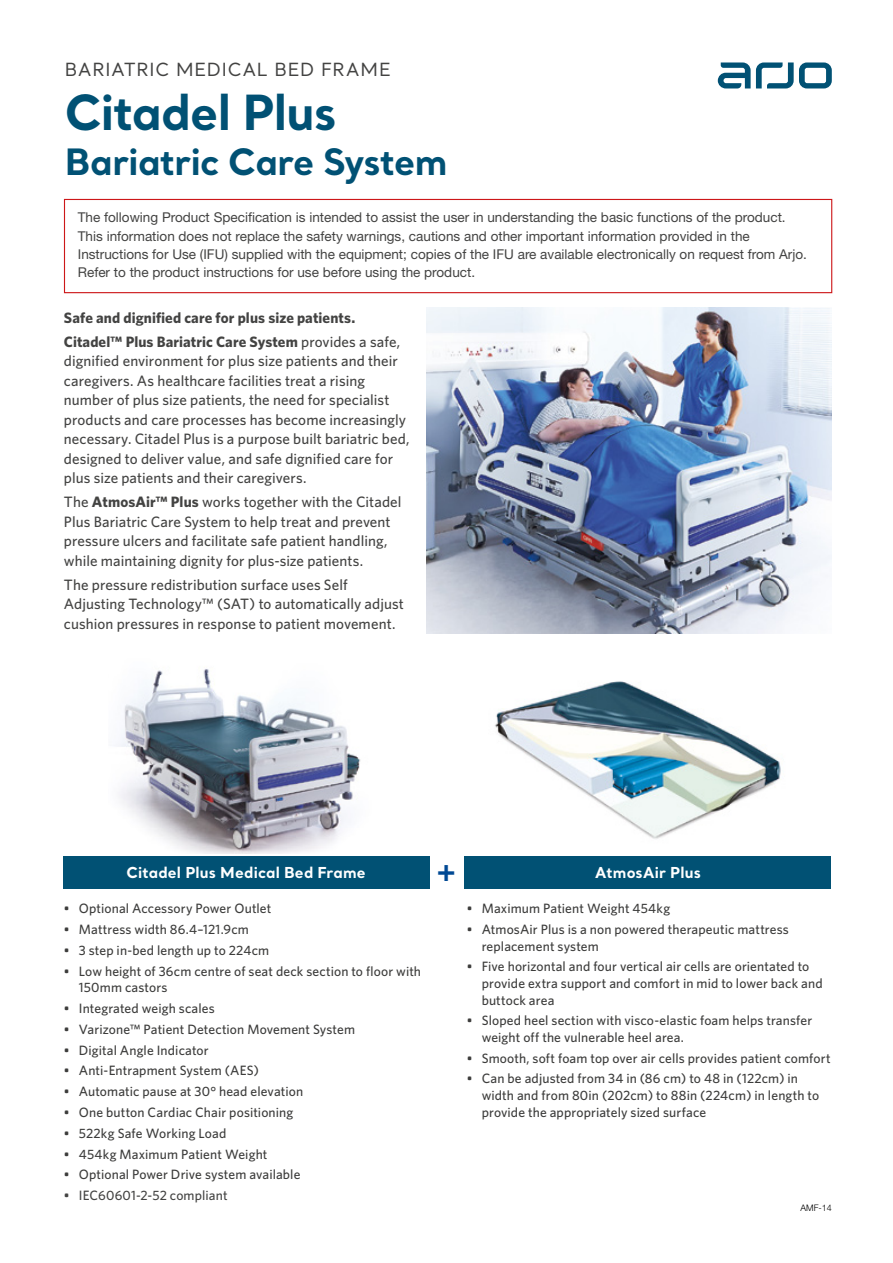
<style>
.page{position:relative;width:893px;height:1263px;background:#fff}
.page>*{position:absolute;margin:0;border:0;box-sizing:border-box;transform-origin:0 0}
.t1{font:700 48.15px "Santral";letter-spacing:-.02em;color:#015174}
.t2{font:700 36.15px "Santral";letter-spacing:-.015em;color:#015174}
.t3{font:700 31.5px "Helvetica Neue LT Std";color:#004994}
.t4{font:18px "Santral";letter-spacing:.04em;color:#434342}
.t5{font:500 15px/19.5px "Whitney HTF";letter-spacing:.005em;color:#434342}
.t6{font:700 15px/23.9px "Whitney HTF";letter-spacing:.005em;color:#434342}
.t7{font:700 15px "Santral";letter-spacing:.01em;color:#fff}
.t8{font:500 13.5px/16.5px "Whitney HTF";letter-spacing:.01em;color:#3c3c3b}
.t9{font:13.5px/18px "Helvetica Neue LT Std";color:#434342}
.t10{font:500 13.5px "Whitney HTF";letter-spacing:.01em;color:#434342}
.t11{font:300 9px "Helvetica Neue LT Std";color:#000}
.s1{font-weight:500}
.s2{font-weight:700}
</style>
<div class="page">
<svg style="left:718px;top:62px;width:114px;height:26px"></svg>
<img style="left:495px;top:681px;width:286px;height:158px">
<img style="left:426px;top:308px;width:405px;height:325px">
<img style="left:118px;top:669px;width:243px;height:185px">
<div style="left:64px;top:199px;width:768px;height:94px;border:1px solid #cd1719"></div>
<div style="left:63px;top:856px;width:366px;height:32px;background:#015174"></div>
<div style="left:465px;top:856px;width:366px;height:32px;background:#015174"></div>
<h3 class="t4" style="left:65px;top:57px;width:327px">BARIATRIC MEDICAL BED FRAME</h3>
<h1 class="t1" style="left:65px;top:79px;width:273px">Citadel Plus</h1>
<h2 class="t2" style="left:65px;top:137px;width:384px">Bariatric Care System</h2>
<p class="t9" style="left:78px;top:208px;width:731px">The following Product Specification is intended to assist the user in understanding the basic functions of the product.<br>This information does not replace the safety warnings, cautions and other important information provided in the Instructions for Use (IFU) supplied with the equipment; copies of the IFU are available electronically on request from Arjo.<br>Refer to the product instructions for use before using the product.</p>
<p class="t6" style="left:64px;top:305px;width:338px">Safe and dignified care for plus size patients.<br>Citadel™ Plus Bariatric Care System <span class="s1">provides a safe,</span></p>
<p class="t5" style="left:64px;top:351px;width:347px">dignified environment for plus size patients and their caregivers. As healthcare facilities treat a rising number of plus size patients, the need for specialist products and care processes has become increasingly necessary. Citadel Plus is a purpose built bariatric bed, designed to deliver value, and safe dignified care for plus size patients and their caregivers.</p>
<p class="t5" style="left:64px;top:492px;width:339px">The <span class="s2">AtmosAir™ Plus</span> works together with the Citadel Plus Bariatric Care System to help treat and prevent pressure ulcers and facilitate safe patient handling, while maintaining dignity for plus-size patients.</p>
<p class="t5" style="left:64px;top:574px;width:341px">The pressure redistribution surface uses Self<br>Adjusting Technology™ (SAT) to automatically adjust cushion pressures in response to patient movement.</p>
<p class="t7" style="left:127px;top:862px;width:241px">Citadel Plus Medical Bed Frame</p>
<h3 class="t3" style="left:437px;top:850px;width:20px">+</h3>
<p class="t7" style="left:595px;top:862px;width:108px">AtmosAir Plus</p>
<p class="t8" style="left:64px;top:900px;width:209px">• Optional Accessory Power Outlet</p>
<p class="t8" style="left:64px;top:921px;width:186px">• Mattress width 86.4–121.9cm</p>
<p class="t8" style="left:64px;top:941px;width:207px">• 3 step in-bed length up to 224cm</p>
<p class="t8" style="left:79px;top:962px;width:344px;text-indent:-15px">• Low height of 36cm centre of seat deck section to floor with<br>150mm castors</p>
<p class="t8" style="left:64px;top:1000px;width:152px">• Integrated weigh scales</p>
<p class="t8" style="left:64px;top:1020px;width:293px">• Varizone™ Patient Detection Movement System</p>
<p class="t8" style="left:64px;top:1041px;width:146px">• Digital Angle Indicator</p>
<p class="t8" style="left:64px;top:1062px;width:197px">• Anti-Entrapment System (AES)</p>
<p class="t8" style="left:64px;top:1083px;width:241px">• Automatic pause at 30° head elevation</p>
<p class="t8" style="left:64px;top:1104px;width:231px">• One button Cardiac Chair positioning</p>
<p class="t8" style="left:64px;top:1124px;width:164px">• 522kg Safe Working Load</p>
<p class="t8" style="left:64px;top:1145px;width:205px">• 454kg Maximum Patient Weight</p>
<p class="t8" style="left:64px;top:1166px;width:238px">• Optional Power Drive system available</p>
<p class="t10" style="left:64px;top:1187px;width:165px">• IEC60601-2-52 compliant</p>
<p class="t8" style="left:467px;top:900px;width:205px">• Maximum Patient Weight 454kg</p>
<p class="t8" style="left:482px;top:921px;width:309px;text-indent:-15px">• AtmosAir Plus is a non powered therapeutic mattress replacement system</p>
<p class="t8" style="left:482px;top:958px;width:342px;text-indent:-15px">• Five horizontal and four vertical air cells are orientated to provide extra support and comfort in mid to lower back and buttock area</p>
<p class="t8" style="left:482px;top:1012px;width:332px;text-indent:-15px">• Sloped heel section with visco-elastic foam helps transfer weight off the vulnerable heel area.</p>
<p class="t8" style="left:467px;top:1049px;width:365px">• Smooth, soft foam top over air cells provides patient comfort</p>
<p class="t8" style="left:482px;top:1070px;width:339px;text-indent:-15px">• Can be adjusted from 34 in (86 cm) to 48 in (122cm) in width and from 80in (202cm) to 88in (224cm) in length to provide the appropriately sized surface</p>
<p class="t11" style="left:800px;top:1202px;width:33px">AMF-14</p>
</div>
